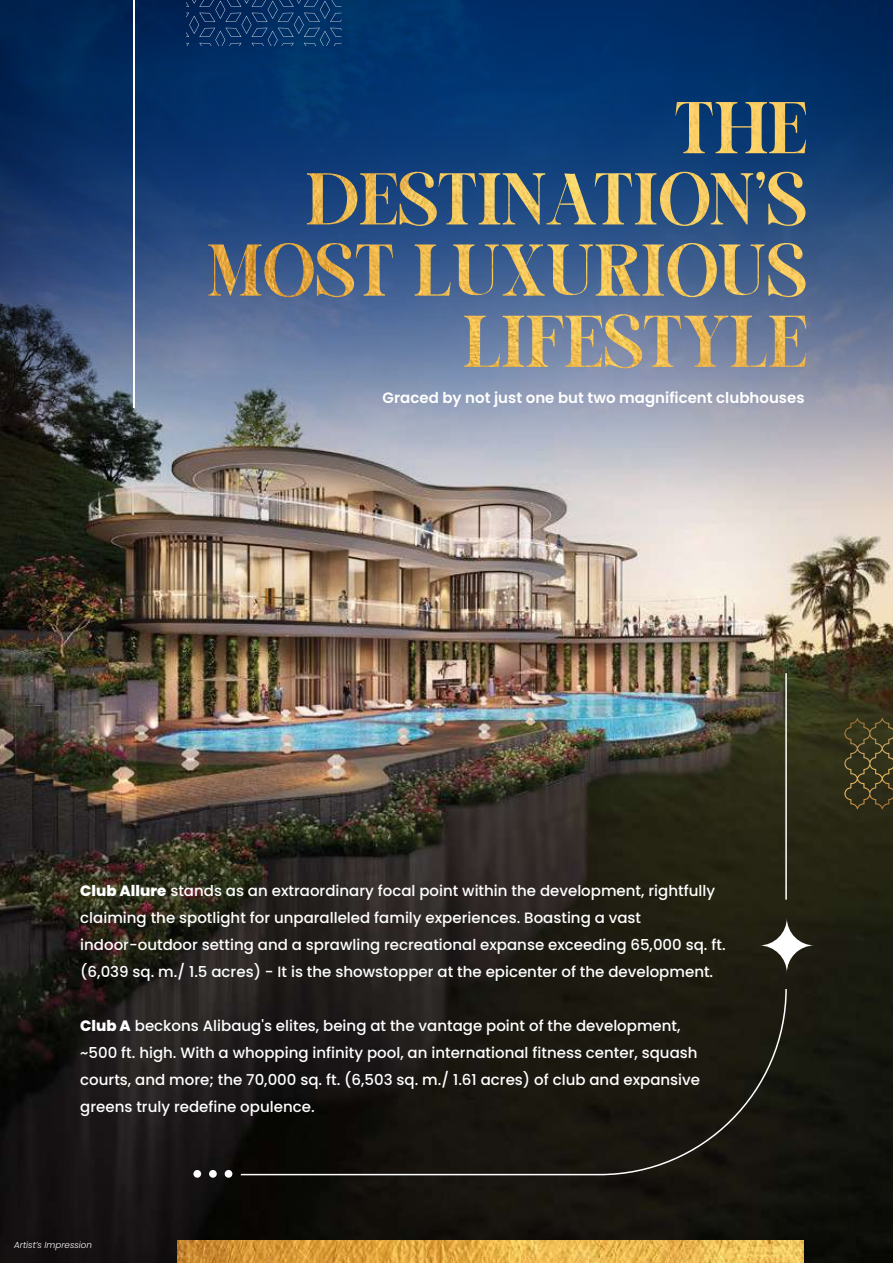
<style>
.page{position:relative;width:893px;height:1263px;background:#fff}
.page>*{position:absolute;margin:0;border:0;box-sizing:border-box;transform-origin:0 0}
.t1{font:500 15px/27px "Poppins";color:#fff}
.t2{font:600 15px "Poppins";color:#fff}
.t3{font:italic 300 8.7px "Poppins";color:#fff}
.s1{font-weight:800}
</style>
<div class="page">
<img style="left:0;top:595px;width:893px;height:668px">
<svg style="left:759px;top:918px;width:56px;height:55px;fill:#211f12"></svg>
<svg style="left:844px;top:718px;width:49px;height:91px;background:#423d1f"></svg>
<img style="left:178px;top:1240px;width:625px;height:23px">
<svg style="left:785px;top:673px;width:2px;height:227px"></svg>
<svg style="left:241px;top:989px;width:546px;height:186px;background:#1a1812"></svg>
<div style="left:193px;top:1170px;width:8px;height:8px;background:#fff;border-radius:50%"></div>
<div style="left:209px;top:1170px;width:8px;height:8px;background:#fff;border-radius:50%"></div>
<div style="left:225px;top:1170px;width:7px;height:8px;background:#fff;border-radius:50%"></div>
<img style="left:0;top:0;width:893px;height:595px">
<svg style="left:186px;top:0;width:156px;height:46px;background:#0e3769"></svg>
<img style="left:400px;top:102px;width:406px;height:124px">
<hr style="left:133px;top:0;width:1px;height:408px;background:#fff">
<p class="t2" style="left:383px;top:389px;width:423px">Graced by not just one but two magnificent clubhouses</p>
<p class="t1" style="left:80px;top:877px;width:647px"><span class="s1">Club Allure</span> stands as an extraordinary focal point within the development, rightfully claiming the spotlight for unparalleled family experiences. Boasting a vast indoor-outdoor setting and a sprawling recreational expanse exceeding 65,000 sq. ft. (6,039 sq. m./ 1.5 acres) - It is the showstopper at the epicenter of the development .</p>
<p class="t1" style="left:80px;top:1012px;width:621px"><span class="s1">Club A</span> beckons Alibaug's elites, being at the vantage point of the development, ~500 ft. high. With a whopping infinity pool, an international fitness center, squash courts, and more; the 70,000 sq. ft. (6,503 sq. m./ 1.61 acres) of club and expansive greens truly redefine opulence.</p>
<p class="t3" style="left:14px;top:1239px;width:79px">Artist’s Impression</p>
</div>
